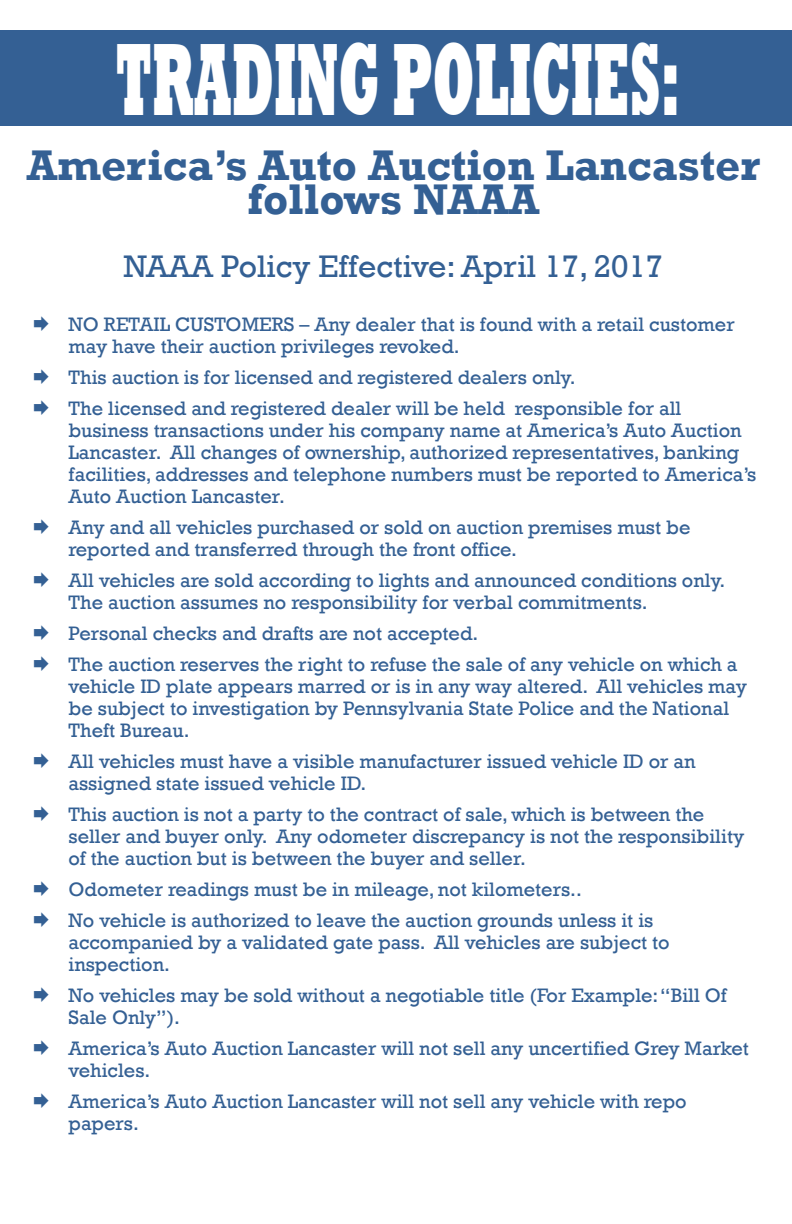
<style>
.page{position:relative;width:792px;height:1224px;background:#fff}
.page>*{position:absolute;margin:0;border:0;box-sizing:border-box;transform-origin:0 0}
.t1{font:800 105.6px "Rockwell";color:#fff;scale:.46 1}
.t2{font:700 44px/34px "Rockwell";color:#346094;text-align:center}
.t3{font:32px "Rockwell";color:#346094}
.t4{font:20px/22px "Rockwell";color:#346094}
</style>
<div class="page">
<div style="left:0;top:30px;width:792px;height:95px;background:#346094"></div>
<h1 class="t1" style="left:116px;top:19px;width:1229px">TRADING POLICIES:</h1>
<h2 class="t2" style="left:27px;top:148px;width:735px">America’s Auto Auction Lancaster follows NAAA</h2>
<h3 class="t3" style="left:124px;top:248px;width:541px">NAAA Policy Effective: April 17, 2017</h3>
<p class="t4" style="left:69px;top:313px;width:668px;text-indent:-36px">◻ NO RETAIL CUSTOMERS – Any dealer that is found with a retail customer may have their auction privileges revoked.</p>
<p class="t4" style="left:33px;top:366px;width:545px">◻ This auction is for licensed and registered dealers only.</p>
<p class="t4" style="left:69px;top:397px;width:689px;text-indent:-36px">◻ The licensed and registered dealer will be held responsible for all business transactions under his company name at America’s Auto Auction Lancaster. All changes of ownership, authorized representatives, banking facilities, addresses and telephone numbers must be reported to America’s Auto Auction Lancaster.</p>
<p class="t4" style="left:69px;top:516px;width:624px;text-indent:-36px">◻ Any and all vehicles purchased or sold on auction premises must be reported and transferred through the front office.</p>
<p class="t4" style="left:69px;top:569px;width:658px;text-indent:-36px">◻ All vehicles are sold according to lights and announced conditions only.<br>The auction assumes no responsibility for verbal commitments.</p>
<p class="t4" style="left:33px;top:622px;width:447px">◻ Personal checks and drafts are not accepted.</p>
<p class="t4" style="left:69px;top:653px;width:680px;text-indent:-36px">◻ The auction reserves the right to refuse the sale of any vehicle on which a vehicle ID plate appears marred or is in any way altered. All vehicles may be subject to investigation by Pennsylvania State Police and the National Theft Bureau.</p>
<p class="t4" style="left:69px;top:750px;width:629px;text-indent:-36px">◻ All vehicles must have a visible manufacturer issued vehicle ID or an assigned state issued vehicle ID.</p>
<p class="t4" style="left:69px;top:803px;width:677px;text-indent:-36px">◻ This auction is not a party to the contract of sale, which is between the seller and buyer only. Any odometer discrepancy is not the responsibility of the auction but is between the buyer and seller.</p>
<p class="t4" style="left:33px;top:878px;width:551px">◻ Odometer readings must be in mileage, not kilometers..</p>
<p class="t4" style="left:69px;top:909px;width:603px;text-indent:-36px">◻ No vehicle is authorized to leave the auction grounds unless it is accompanied by a validated gate pass. All vehicles are subject to inspection.</p>
<p class="t4" style="left:69px;top:984px;width:660px;text-indent:-36px">◻ No vehicles may be sold without a negotiable title (For Example: “Bill Of<br>Sale Only”).</p>
<p class="t4" style="left:69px;top:1037px;width:682px;text-indent:-36px">◻ America’s Auto Auction Lancaster will not sell any uncertified Grey Market vehicles.</p>
<p class="t4" style="left:69px;top:1090px;width:620px;text-indent:-36px">◻ America’s Auto Auction Lancaster will not sell any vehicle with repo papers.</p>
</div>
